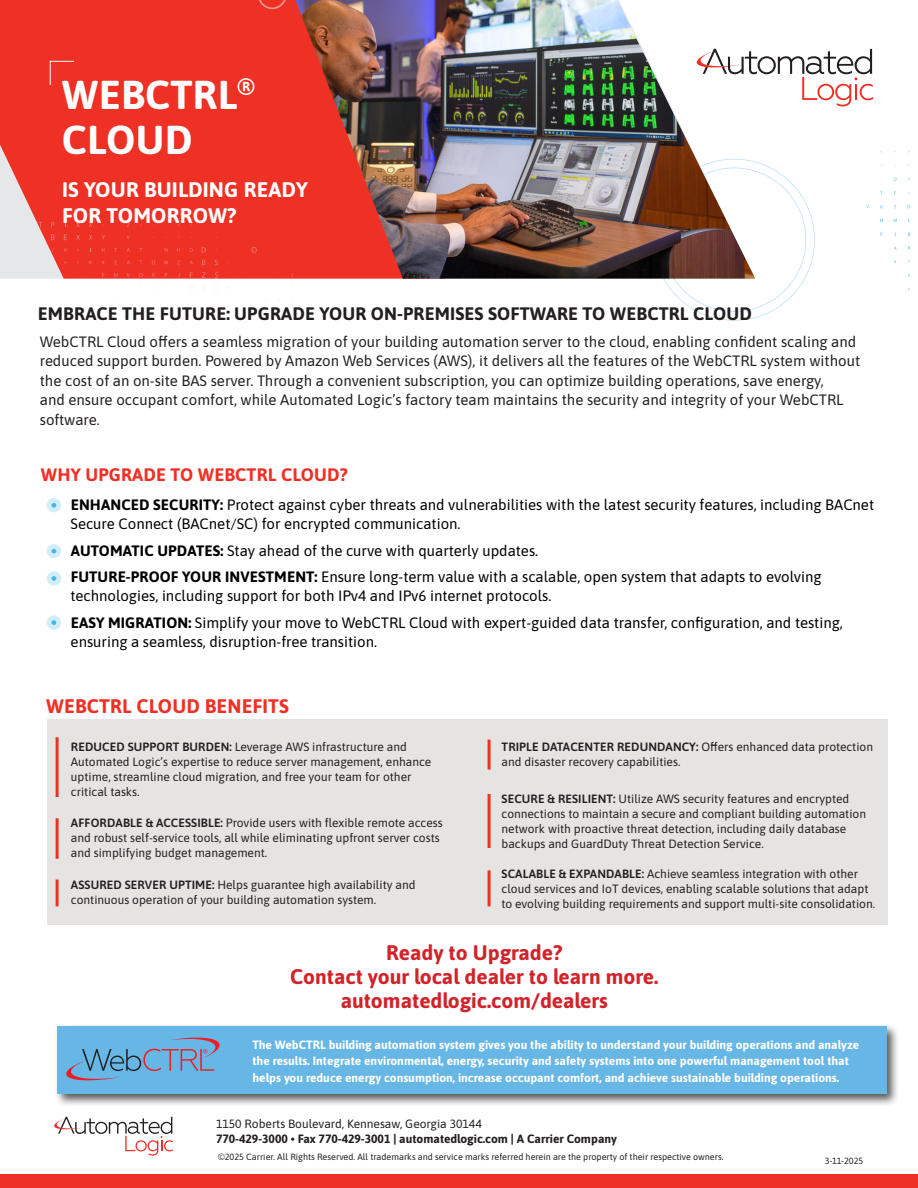
<style>
.page{position:relative;width:918px;height:1188px;background:#fff}
.page>*{position:absolute;margin:0;border:0;box-sizing:border-box;transform-origin:0 0}
.t1{font:700 40.2px/45.2px "Asap";letter-spacing:.01em;color:#fff}
.t2{font:700 21px "Asap";color:#d1232a}
.t3{font:700 21px/25.2px "Asap";letter-spacing:.01em;color:#fff}
.t4{font:700 19.5px "Asap";letter-spacing:.01em;color:#ef3024}
.t5{font:700 18px "Asap";letter-spacing:.01em;color:#231f20}
.t6{font:700 18px "Asap";letter-spacing:.01em;color:#ef3024}
.t7{font:15px/19.5px "Asap";color:#000}
.t8{font:15px/19.5px "Asap";color:#231f20}
.t9{font:12px/15px "Asap";color:#231f20}
.t10{font:700 12px/16.5px "Asap";color:#fff}
.t11{font:700 12px/15px "Asap";color:#231f20}
.t12{font:9px "Asap";color:#231f20}
.s1{font-weight:700}
.s2{font-weight:400}
</style>
<div class="page">
<div style="left:47px;top:719px;width:841px;height:206px;background:#e5e4e3"></div>
<div style="left:54px;top:1023px;width:846px;height:84px;background:#231f20;opacity:.75"></div>
<div style="left:57px;top:1026px;width:830px;height:68px;background:#67b7e6"></div>
<div style="left:0;top:1174px;width:918px;height:14px;background:#ef3024"></div>
<div style="left:0;top:0;width:295px;height:279px;background:#ef3024"></div>
<svg style="left:50px;top:61px;width:25px;height:25px"></svg>
<svg style="left:76px;top:222px;width:4px;height:5px"></svg>
<svg style="left:89px;top:222px;width:3px;height:5px"></svg>
<svg style="left:127px;top:223px;width:3px;height:4px"></svg>
<svg style="left:76px;top:235px;width:4px;height:5px"></svg>
<svg style="left:89px;top:235px;width:3px;height:5px"></svg>
<svg style="left:101px;top:235px;width:4px;height:5px"></svg>
<svg style="left:127px;top:235px;width:3px;height:4px"></svg>
<svg style="left:102px;top:248px;width:3px;height:4px"></svg>
<svg style="left:114px;top:248px;width:3px;height:4px"></svg>
<svg style="left:127px;top:248px;width:3px;height:4px"></svg>
<svg style="left:165px;top:248px;width:3px;height:4px"></svg>
<svg style="left:177px;top:248px;width:3px;height:4px"></svg>
<svg style="left:190px;top:248px;width:3px;height:4px"></svg>
<svg style="left:202px;top:247px;width:4px;height:6px"></svg>
<svg style="left:252px;top:247px;width:5px;height:6px"></svg>
<svg style="left:164px;top:261px;width:4px;height:3px"></svg>
<svg style="left:202px;top:260px;width:4px;height:5px"></svg>
<svg style="left:215px;top:260px;width:3px;height:5px"></svg>
<svg style="left:0;top:145px;width:67px;height:134px;background:#ea8782"></svg>
<svg style="left:114px;top:273px;width:4px;height:4px"></svg>
<svg style="left:127px;top:273px;width:3px;height:4px"></svg>
<svg style="left:139px;top:273px;width:4px;height:4px"></svg>
<svg style="left:152px;top:273px;width:3px;height:4px"></svg>
<svg style="left:190px;top:272px;width:3px;height:6px"></svg>
<svg style="left:202px;top:272px;width:4px;height:6px"></svg>
<svg style="left:215px;top:272px;width:3px;height:6px"></svg>
<svg style="left:663px;top:161px;width:152px;height:160px"></svg>
<svg style="left:258px;top:0;width:29px;height:9px"></svg>
<svg style="left:755px;top:48px;width:119px;height:59px"></svg>
<svg style="left:54px;top:1117px;width:118px;height:39px"></svg>
<svg style="left:164px;top:1140px;width:9px;height:11px"></svg>
<img style="left:295px;top:0;width:460px;height:279px">
<svg style="left:66px;top:1049px;width:103px;height:31px"></svg>
<svg style="left:169px;top:1038px;width:51px;height:33px"></svg>
<div style="left:47px;top:498px;width:14px;height:14px;background:#d0edf8;border-radius:50%"></div>
<svg style="left:52px;top:503px;width:4px;height:5px"></svg>
<svg style="left:47px;top:571px;width:14px;height:15px"></svg>
<svg style="left:52px;top:576px;width:4px;height:5px"></svg>
<svg style="left:47px;top:544px;width:14px;height:14px"></svg>
<svg style="left:52px;top:549px;width:4px;height:4px"></svg>
<hr style="left:56px;top:737px;width:3px;height:60px;background:#ef3024">
<hr style="left:56px;top:818px;width:3px;height:41px;background:#ef3024">
<svg style="left:47px;top:616px;width:14px;height:14px"></svg>
<svg style="left:52px;top:620px;width:4px;height:5px"></svg>
<hr style="left:56px;top:879px;width:3px;height:27px;background:#ef3024">
<hr style="left:488px;top:740px;width:3px;height:30px;background:#ef3024">
<hr style="left:488px;top:794px;width:3px;height:54px;background:#ef3024">
<hr style="left:488px;top:870px;width:3px;height:36px;background:#ef3024">
<p class="t1" style="left:62px;top:70px;width:194px">WEBCTRL<sup>®<br></sup>CLOUD</p>
<p class="t3" style="left:62px;top:177px;width:247px">IS YOUR BUILDING READY<br>FOR TOMORROW?</p>
<p class="t5" style="left:38px;top:301px;width:715px">EMBRACE THE FUTURE: UPGRADE YOUR ON-PREMISES SOFTWARE TO WEBCTRL CLOUD</p>
<p class="t8" style="left:40px;top:331px;width:822px">WebCTRL Cloud offers a seamless migration of your building automation server to the cloud, enabling confident scaling and reduced support burden. Powered by Amazon Web Services (AWS), it delivers all the features of the WebCTRL system without the cost of an on-site BAS server. Through a convenient subscription, you can optimize building operations, save energy,<br>and ensure occupant comfort, while Automated Logic’s factory team maintains the security and integrity of your WebCTRL software.</p>
<p class="t6" style="left:41px;top:462px;width:308px">WHY UPGRADE TO WEBCTRL CLOUD?</p>
<p class="t7" style="left:71px;top:494px;width:805px"><span class="s1">ENHANCED SECURITY:</span> Protect against cyber threats and vulnerabilities with the latest security features, including BACnet<br>Secure Connect (BACnet/SC) for encrypted communication.</p>
<p class="t7" style="left:71px;top:540px;width:469px"><span class="s1">AUTOMATIC UPDATES:</span> Stay ahead of the curve with quarterly updates.</p>
<p class="t7" style="left:71px;top:566px;width:753px"><span class="s1">FUTURE-PROOF YOUR INVESTMENT:</span> Ensure long-term value with a scalable, open system that adapts to evolving technologies, including support for both IPv4 and IPv6 internet protocols.</p>
<p class="t7" style="left:71px;top:612px;width:774px"><span class="s1">EASY MIGRATION:</span> Simplify your move to WebCTRL Cloud with expert-guided data transfer, configuration, and testing, ensuring a seamless, disruption-free transition.</p>
<p class="t4" style="left:46px;top:692px;width:244px">WEBCTRL CLOUD BENEFITS</p>
<p class="t9" style="left:71px;top:738px;width:362px">REDUCED SUPPORT BURDEN: Leverage AWS infrastructure and Automated Logic’s expertise to reduce server management, enhance uptime, streamline cloud migration, and free your team for other critical tasks.</p>
<p class="t9" style="left:71px;top:815px;width:373px">AFFORDABLE &amp; ACCESSIBLE: Provide users with flexible remote access and robust self-service tools, all while eliminating upfront server costs and simplifying budget management.</p>
<p class="t9" style="left:71px;top:876px;width:346px">ASSURED SERVER UPTIME: Helps guarantee high availability and continuous operation of your building automation system.</p>
<p class="t9" style="left:502px;top:738px;width:373px">TRIPLE DATACENTER REDUNDANCY: Offers enhanced data protection and disaster recovery capabilities.</p>
<p class="t9" style="left:502px;top:790px;width:366px">SECURE &amp; RESILIENT: Utilize AWS security features and encrypted connections to maintain a secure and compliant building automation network with proactive threat detection, including daily database backups and GuardDuty Threat Detection Service.</p>
<p class="t9" style="left:502px;top:865px;width:375px">SCALABLE &amp; EXPANDABLE: Achieve seamless integration with other cloud services and IoT devices, enabling scalable solutions that adapt to evolving building requirements and support multi-site consolidation.</p>
<p class="t2" style="left:386px;top:938px;width:178px">Ready to Upgrade?</p>
<p class="t2" style="left:290px;top:962px;width:369px">Contact your local dealer to learn more.</p>
<p class="t2" style="left:341px;top:986px;width:269px">automatedlogic.com/dealers</p>
<p class="t10" style="left:252px;top:1036px;width:608px">The WebCTRL building automation system gives you the ability to understand your building operations and analyze the results. Integrate environmental, energy, security and safety systems into one powerful management tool that helps you reduce energy consumption, increase occupant comfort, and achieve sustainable building operations.</p>
<p class="t11" style="left:216px;top:1116px;width:403px"><span class="s2">1150 Roberts Boulevard, Kennesaw, Georgia 30144<br></span>770-429-3000 • Fax 770-429-3001 | automatedlogic.com | A Carrier Company</p>
<p class="t12" style="left:218px;top:1150px;width:507px">©2025 Carrier. All Rights Reserved. All trademarks and service marks referred herein are the property of their respective owners.</p>
<p class="t12" style="left:825px;top:1155px;width:40px">3-11-2025</p>
</div>
